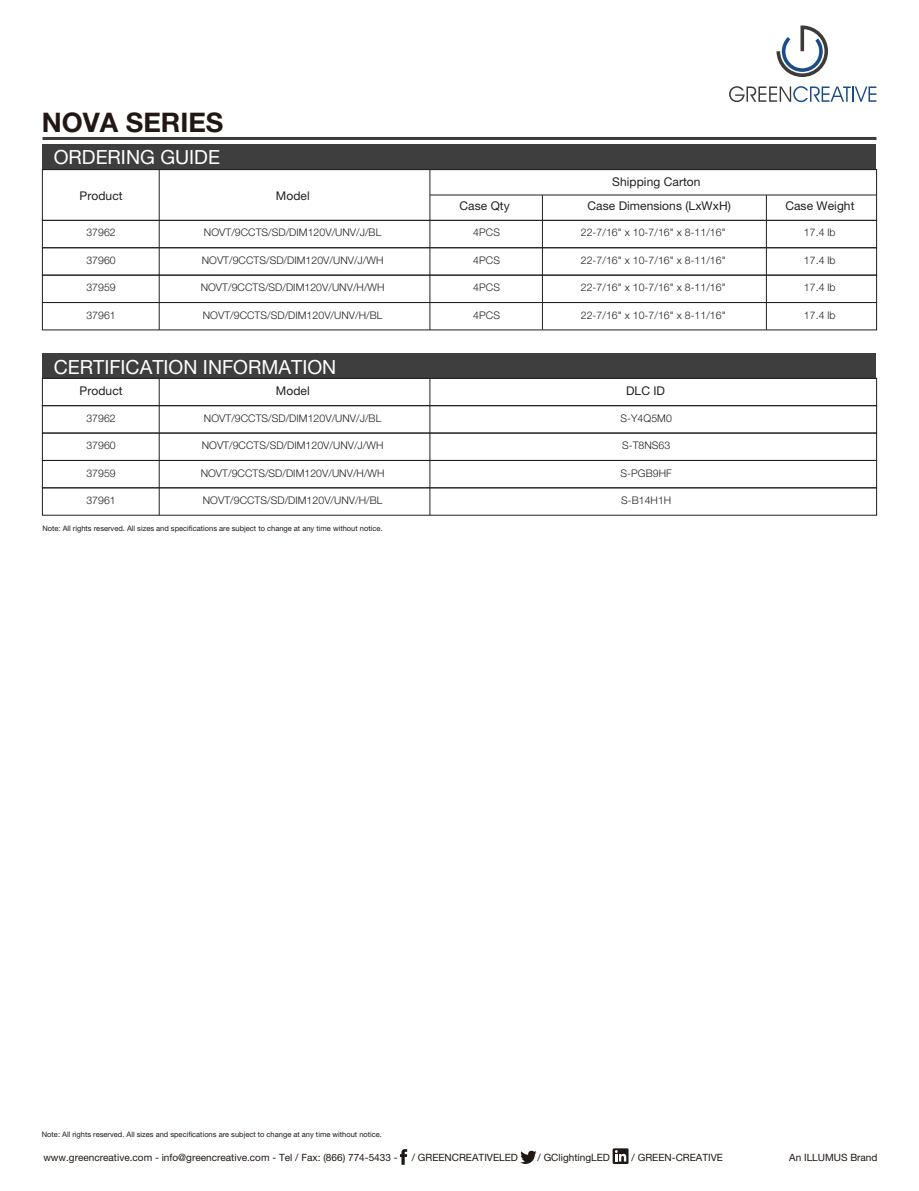
<style>
.page{position:relative;width:919px;height:1191px;background:#fff}
.page>*{position:absolute;margin:0;border:0;box-sizing:border-box;transform-origin:0 0}
.t1{font:700 27px "Helvetica Neue LT Pro";color:#211814}
.t2{font:19.5px "Helvetica Neue LT Pro";color:#fff}
.t3{font:12px "Helvetica Neue LT Pro";letter-spacing:.005em;color:#231f20}
.t4{font:300 10.5px "Helvetica Neue LT Pro";letter-spacing:.005em;color:#231f20}
.t5{font:10.05px "Helvetica Neue LT Pro";color:#211814}
.t6{font:7.5px "Helvetica Neue LT Pro";color:#211814}
</style>
<div class="page">
<hr style="left:43px;top:137px;width:833px;height:3px;background:#3d3b3a">
<svg style="left:776px;top:26px;width:52px;height:51px"></svg>
<svg style="left:729px;top:86px;width:147px;height:16px"></svg>
<svg style="left:400px;top:1149px;width:7px;height:15px"></svg>
<svg style="left:520px;top:1150px;width:16px;height:14px"></svg>
<svg style="left:612px;top:1148px;width:16px;height:16px"></svg>
<svg style="left:615px;top:1150px;width:11px;height:11px"></svg>
<div style="left:42px;top:144px;width:834px;height:26px;background:#3e3e3f"></div>
<div style="left:42px;top:169px;width:834px;height:51px;border:1px solid #231f20"></div>
<div style="left:42px;top:220px;width:834px;height:28px;border:1px solid #231f20"></div>
<div style="left:42px;top:247px;width:834px;height:28px;border:1px solid #231f20"></div>
<div style="left:42px;top:275px;width:834px;height:28px;border:1px solid #231f20"></div>
<div style="left:42px;top:302px;width:834px;height:28px;border:1px solid #231f20"></div>
<hr style="left:159px;top:170px;width:1px;height:160px;background:#231f20">
<hr style="left:429px;top:170px;width:1px;height:160px;background:#231f20">
<hr style="left:542px;top:195px;width:1px;height:135px;background:#231f20">
<hr style="left:766px;top:195px;width:1px;height:135px;background:#231f20">
<hr style="left:430px;top:195px;width:446px;height:1px;background:#231f20">
<div style="left:42px;top:353px;width:834px;height:26px;background:#3e3e3f"></div>
<div style="left:42px;top:378px;width:834px;height:28px;border:1px solid #231f20"></div>
<div style="left:42px;top:433px;width:834px;height:27px;border:1px solid #231f20"></div>
<div style="left:42px;top:460px;width:834px;height:28px;border:1px solid #231f20"></div>
<div style="left:42px;top:487px;width:834px;height:28px;border:1px solid #231f20"></div>
<hr style="left:159px;top:378px;width:1px;height:137px;background:#231f20">
<hr style="left:429px;top:378px;width:1px;height:137px;background:#231f20">
<h1 class="t1" style="left:42px;top:105px;width:183px">NOVA SERIES</h1>
<h2 class="t2" style="left:54px;top:145px;width:168px">ORDERING GUIDE</h2>
<p class="t3" style="left:80px;top:189px;width:45px">Product</p>
<p class="t3" style="left:276px;top:189px;width:35px">Model</p>
<p class="t4" style="left:86px;top:226px;width:31px">37962</p>
<p class="t4" style="left:86px;top:254px;width:31px">37960</p>
<p class="t4" style="left:86px;top:281px;width:31px">37959</p>
<p class="t4" style="left:86px;top:309px;width:31px">37961</p>
<p class="t4" style="left:204px;top:226px;width:179px">NOVT/9CCTS/SD/DIM120V/UNV/J/BL</p>
<p class="t4" style="left:202px;top:254px;width:183px">NOVT/9CCTS/SD/DIM120V/UNV/J/WH</p>
<p class="t4" style="left:201px;top:281px;width:185px">NOVT/9CCTS/SD/DIM120V/UNV/H/WH</p>
<p class="t4" style="left:203px;top:309px;width:181px">NOVT/9CCTS/SD/DIM120V/UNV/H/BL</p>
<p class="t3" style="left:612px;top:174px;width:90px">Shipping Carton</p>
<p class="t3" style="left:459px;top:198px;width:52px">Case Qty</p>
<p class="t3" style="left:587px;top:198px;width:145px">Case Dimensions (LxWxH)</p>
<p class="t3" style="left:785px;top:198px;width:71px">Case Weight</p>
<p class="t4" style="left:473px;top:226px;width:28px">4PCS</p>
<p class="t4" style="left:473px;top:254px;width:28px">4PCS</p>
<p class="t4" style="left:473px;top:281px;width:28px">4PCS</p>
<p class="t4" style="left:473px;top:309px;width:28px">4PCS</p>
<p class="t4" style="left:581px;top:226px;width:146px">22-7/16" x 10-7/16" x 8-11/16"</p>
<p class="t4" style="left:581px;top:254px;width:146px">22-7/16" x 10-7/16" x 8-11/16"</p>
<p class="t4" style="left:581px;top:281px;width:146px">22-7/16" x 10-7/16" x 8-11/16"</p>
<p class="t4" style="left:581px;top:309px;width:146px">22-7/16" x 10-7/16" x 8-11/16"</p>
<p class="t4" style="left:803px;top:226px;width:33px">17.4 lb</p>
<p class="t4" style="left:803px;top:254px;width:33px">17.4 lb</p>
<p class="t4" style="left:803px;top:281px;width:33px">17.4 lb</p>
<p class="t4" style="left:803px;top:309px;width:33px">17.4 lb</p>
<h2 class="t2" style="left:54px;top:355px;width:284px">CERTIFICATION INFORMATION</h2>
<p class="t3" style="left:80px;top:383px;width:45px">Product</p>
<p class="t3" style="left:276px;top:383px;width:35px">Model</p>
<p class="t3" style="left:626px;top:383px;width:40px">DLC ID</p>
<p class="t4" style="left:86px;top:411px;width:31px">37962</p>
<p class="t4" style="left:86px;top:439px;width:31px">37960</p>
<p class="t4" style="left:86px;top:466px;width:31px">37959</p>
<p class="t4" style="left:86px;top:494px;width:31px">37961</p>
<p class="t4" style="left:620px;top:411px;width:53px">S-Y4Q5M0</p>
<p class="t4" style="left:622px;top:439px;width:50px">S-T8NS63</p>
<p class="t4" style="left:620px;top:466px;width:53px">S-PGB9HF</p>
<p class="t4" style="left:621px;top:494px;width:52px">S-B14H1H</p>
<p class="t4" style="left:204px;top:411px;width:179px">NOVT/9CCTS/SD/DIM120V/UNV/J/BL</p>
<p class="t4" style="left:202px;top:439px;width:183px">NOVT/9CCTS/SD/DIM120V/UNV/J/WH</p>
<p class="t4" style="left:201px;top:466px;width:185px">NOVT/9CCTS/SD/DIM120V/UNV/H/WH</p>
<p class="t4" style="left:203px;top:494px;width:181px">NOVT/9CCTS/SD/DIM120V/UNV/H/BL</p>
<p class="t6" style="left:42px;top:524px;width:341px">Note: All rights reserved. All sizes and specifications are subject to change at any time without notice.</p>
<p class="t6" style="left:42px;top:1130px;width:341px">Note: All rights reserved. All sizes and specifications are subject to change at any time without notice.</p>
<p class="t5" style="left:43px;top:1150px;width:356px">www.greencreative.com - info@greencreative.com - Tel / Fax: (866) 774-5433 -</p>
<p class="t5" style="left:411px;top:1150px;width:108px">/ GREENCREATIVELED</p>
<p class="t5" style="left:537px;top:1150px;width:74px">/ GClightingLED</p>
<p class="t5" style="left:631px;top:1150px;width:93px">/ GREEN-CREATIVE</p>
<p class="t5" style="left:789px;top:1150px;width:90px">An ILLUMUS Brand</p>
</div>
